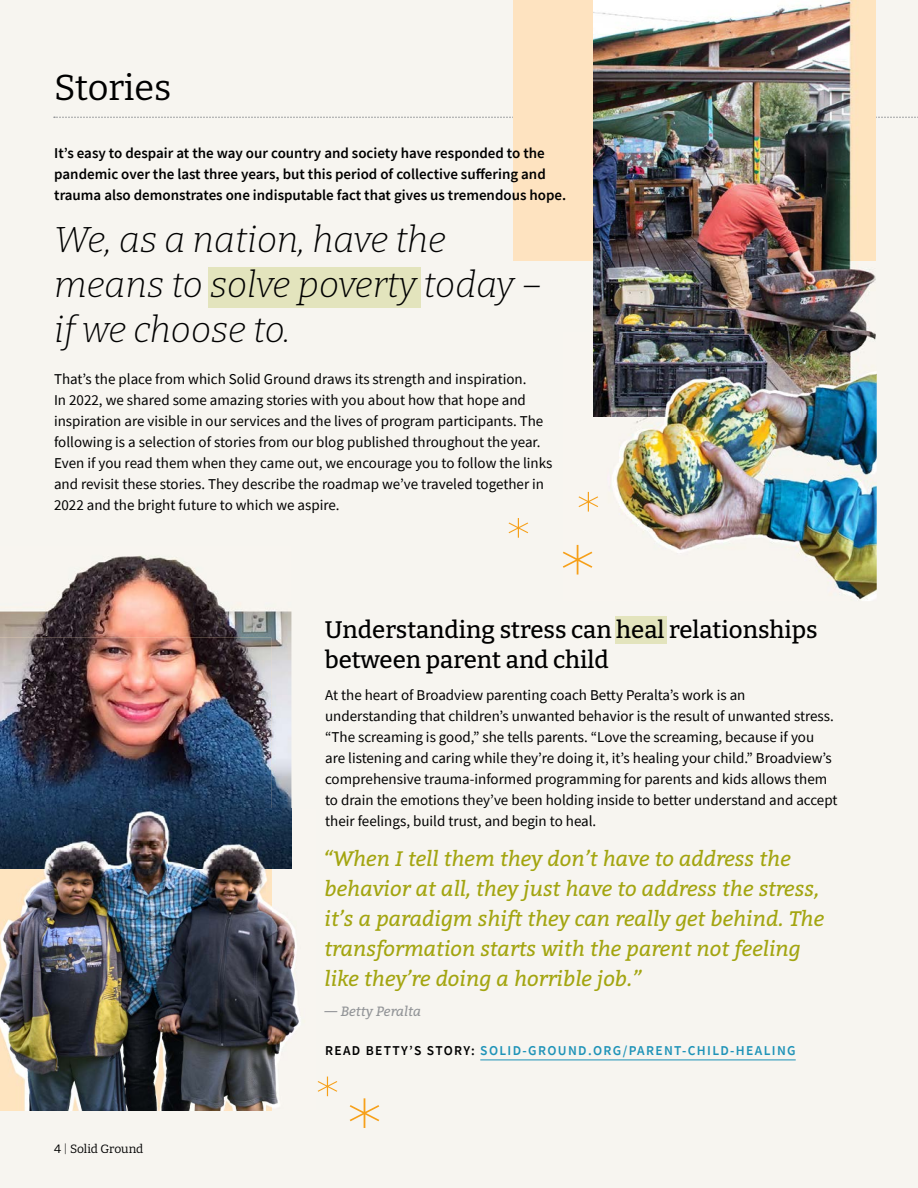
<style>
.page{position:relative;width:918px;height:1188px;background:#f7f5f0}
.page>*{position:absolute;margin:0;border:0;box-sizing:border-box;transform-origin:0 0}
.t1{font:italic 300 36px/45px "Bitter";color:#000}
.t2{font:36px "Bitter";letter-spacing:-.005em;color:#000}
.t3{font:500 24px/30px "Bitter";color:#000}
.t4{font:italic 21px/30px "Bitter";color:#a3a510}
.t5{font:15px/21px "Source Sans Pro";color:#000}
.t6{font:600 15px/21px "Source Sans Pro";color:#000}
.t7{font:600 13.5px "Source Sans Pro";letter-spacing:.1em;color:#1e93b8}
.t8{font:italic 13.5px "Bitter";color:#939598}
.t9{font:12px "Bitter";color:#000}
.s1{font-weight:300}
.s2{color:#000}
</style>
<div class="page">
<svg style="left:54px;top:117px;width:864px;height:1px"></svg>
<div style="left:615px;top:616px;width:51px;height:27px;background:#e3e4bd"></div>
<div style="left:208px;top:267px;width:213px;height:41px;background:#e3e4bd"></div>
<div style="left:513px;top:0;width:363px;height:261px;background:#fee3c0"></div>
<img style="left:0;top:556px;width:291px;height:253px">
<img style="left:0;top:638px;width:271px;height:473px">
<img style="left:593px;top:0;width:283px;height:331px">
<img style="left:562px;top:331px;width:315px;height:270px">
<svg style="left:509px;top:518px;width:19px;height:20px"></svg>
<svg style="left:563px;top:545px;width:29px;height:30px"></svg>
<svg style="left:579px;top:492px;width:19px;height:20px"></svg>
<svg style="left:318px;top:1077px;width:19px;height:19px"></svg>
<svg style="left:350px;top:1098px;width:29px;height:30px"></svg>
<img style="left:271px;top:809px;width:29px;height:302px">
<hr style="left:480px;top:1060px;width:316px;height:1px;background:#1e93b8">
<h1 class="t2" style="left:54px;top:61px;width:119px">Stories</h1>
<p class="t6" style="left:54px;top:143px;width:514px">It’s easy to despair at the way our country and society have responded to the pandemic over the last three years, but this period of collective suffering and trauma also demonstrates one indisputable fact that gives us tremendous hope.</p>
<h1 class="t1" style="left:54px;top:216px;width:490px">We, as a nation, have the means to solve poverty today – if we choose to.</h1>
<p class="t5" style="left:54px;top:369px;width:500px">That’s the place from which Solid Ground draws its strength and inspiration.<br>In 2022, we shared some amazing stories with you about how that hope and inspiration are visible in our services and the lives of program participants. The following is a selection of stories from our blog published throughout the year.<br>Even if you read them when they came out, we encourage you to follow the links and revisit these stories. They describe the roadmap we’ve traveled together in 2022 and the bright future to which we aspire.</p>
<h2 class="t3" style="left:325px;top:614px;width:494px">Understanding stress can heal relationships between parent and child</h2>
<p class="t5" style="left:325px;top:685px;width:514px">At the heart of Broadview parenting coach Betty Peralta’s work is an understanding that children’s unwanted behavior is the result of unwanted stress. “The screaming is good,” she tells parents. “Love the screaming, because if you are listening and caring while they’re doing it, it’s healing your child.” Broadview’s comprehensive trauma-informed programming for parents and kids allows them to drain the emotions they’ve been holding inside to better understand and accept their feelings, build trust, and begin to heal.</p>
<p class="t9" style="left:54px;top:1141px;width:91px">4 <span class="s1">|</span> Solid Ground</p>
<p class="t4" style="left:325px;top:844px;width:501px">“When I tell them they don’t have to address the behavior at all, they just have to address the stress, it’s a paradigm shift they can really get behind. The transformation starts with the parent not feeling like they’re doing a horrible job.”</p>
<p class="t8" style="left:325px;top:1003px;width:98px">— Betty Peralta</p>
<p class="t7" style="left:325px;top:1042px;width:472px"><span class="s2">READ BETTY’S STORY:</span> SOLID-GROUND.ORG/PARENT-CHILD-HEALING</p>
</div>
